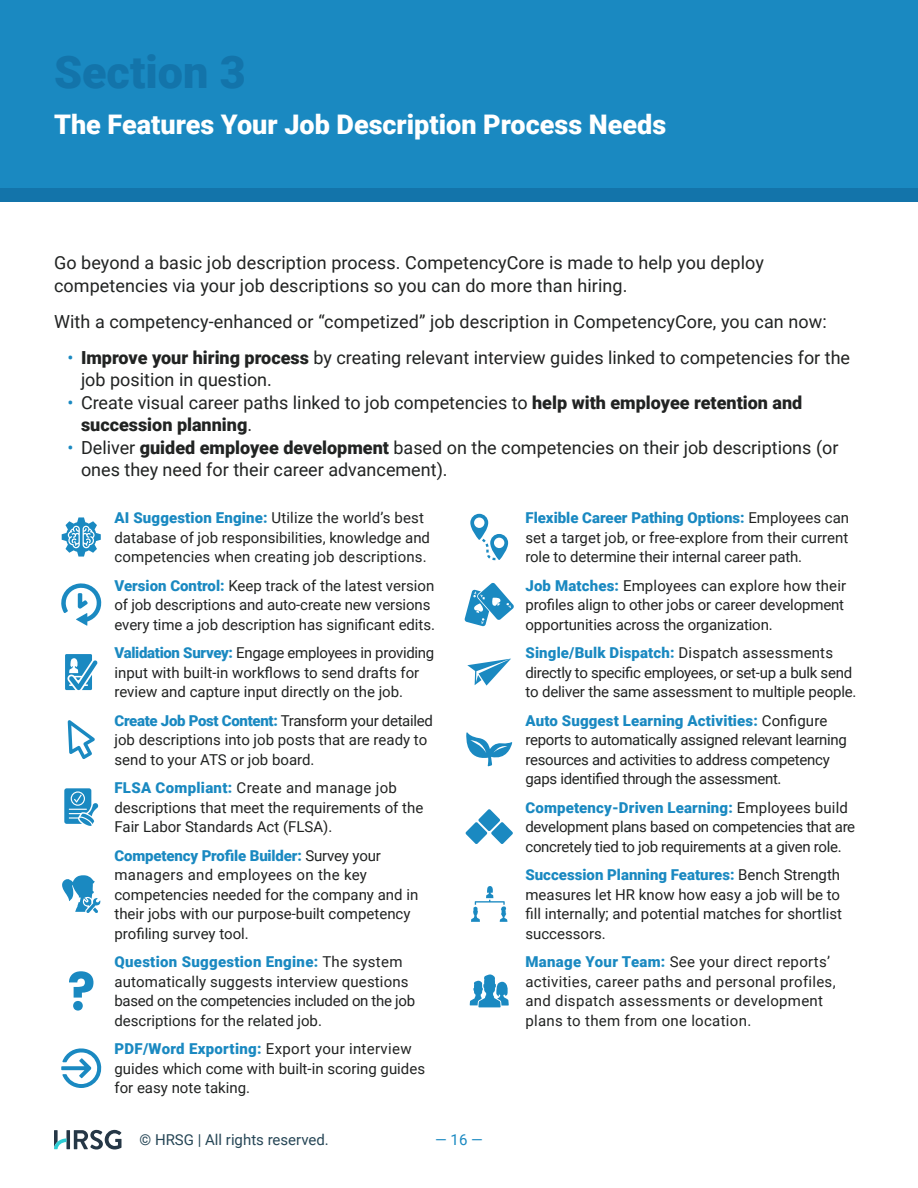
<style>
.page{position:relative;width:918px;height:1188px;background:#fff}
.page>*{position:absolute;margin:0;border:0;box-sizing:border-box;transform-origin:0 0}
.t1{font:900 45px "Roboto";color:#1374aa}
.t2{font:900 27px "Roboto";color:#fff}
.t3{font:18px/22.5px "Roboto";color:#212322}
.t4{font:15px/19.5px "Roboto";color:#212322}
.t5{font:15px/19.5px "Roboto";letter-spacing:-.02em;color:#212322}
.t6{font:15px/19.5px "Roboto";letter-spacing:.02em;color:#212322}
.t7{font:15px "Roboto";color:#264656}
.t8{font:15px "Roboto";color:#1a89c1}
.s1{color:#1a89c1}
.s2{font-weight:900}
.s3{font-weight:900;color:#1a89c1}
</style>
<div class="page">
<svg style="left:74px;top:1130px;width:47px;height:20px"></svg>
<svg style="left:66px;top:1130px;width:4px;height:19px"></svg>
<svg style="left:54px;top:1130px;width:12px;height:19px"></svg>
<div style="left:0;top:0;width:918px;height:195px;background:#1a89c1"></div>
<div style="left:0;top:188px;width:918px;height:14px;background:#1374aa"></div>
<svg style="left:62px;top:517px;width:39px;height:40px"></svg>
<svg style="left:61px;top:583px;width:41px;height:43px"></svg>
<svg style="left:65px;top:654px;width:33px;height:36px"></svg>
<svg style="left:68px;top:720px;width:27px;height:39px"></svg>
<svg style="left:64px;top:788px;width:35px;height:38px"></svg>
<svg style="left:62px;top:875px;width:39px;height:38px"></svg>
<svg style="left:69px;top:971px;width:24px;height:40px"></svg>
<svg style="left:61px;top:1048px;width:41px;height:40px"></svg>
<svg style="left:470px;top:514px;width:38px;height:46px"></svg>
<svg style="left:464px;top:583px;width:50px;height:43px"></svg>
<svg style="left:467px;top:659px;width:44px;height:27px"></svg>
<svg style="left:466px;top:732px;width:46px;height:34px"></svg>
<svg style="left:465px;top:809px;width:48px;height:35px"></svg>
<svg style="left:471px;top:886px;width:36px;height:36px"></svg>
<svg style="left:470px;top:974px;width:39px;height:33px"></svg>
<h1 class="t1" style="left:54px;top:40px;width:193px">Section 3</h1>
<h2 class="t2" style="left:54px;top:106px;width:614px">The Features Your Job Description Process Needs</h2>
<p class="t3" style="left:54px;top:251px;width:711px">Go beyond a basic job description process. CompetencyCore is made to help you deploy competencies via your job descriptions so you can do more than hiring.</p>
<p class="t3" style="left:54px;top:309px;width:774px">With a competency-enhanced or “competized” job description in CompetencyCore, you can now:</p>
<p class="t3" style="left:81px;top:345px;width:771px;text-indent:-14px"><span class="s1">•</span> <span class="s2">Improve your hiring process</span> by creating relevant interview guides linked to competencies for the job position in question.</p>
<p class="t3" style="left:81px;top:390px;width:723px;text-indent:-14px"><span class="s1">•</span> Create visual career paths linked to job competencies to <span class="s2">help with employee retention and succession planning</span>.</p>
<p class="t3" style="left:81px;top:435px;width:759px;text-indent:-14px"><span class="s1">•</span> Deliver <span class="s2">guided employee development</span> based on the competencies on their job descriptions (or ones they need for their career advancement).</p>
<p class="t4" style="left:114px;top:508px;width:317px"><span class="s3">AI Suggestion Engine:</span> Utilize the world’s best database of job responsibilities, knowledge and competencies when creating job descriptions.</p>
<p class="t4" style="left:114px;top:575px;width:322px"><span class="s3">Version Control:</span> Keep track of the latest version of job descriptions and auto-create new versions every time a job description has significant edits.</p>
<p class="t4" style="left:114px;top:643px;width:321px"><span class="s3">Validation Survey:</span> Engage employees in providing input with built-in workflows to send drafts for review and capture input directly on the job.</p>
<p class="t4" style="left:114px;top:710px;width:320px"><span class="s3">Create Job Post Content:</span> Transform your detailed job descriptions into job posts that are ready to send to your ATS or job board.</p>
<p class="t4" style="left:114px;top:778px;width:310px"><span class="s3">FLSA Compliant:</span> Create and manage job descriptions that meet the requirements of the<br>Fair Labor Standards Act (FLSA).</p>
<p class="t4" style="left:114px;top:845px;width:305px"><span class="s3">Competency Profile Builder:</span> Survey your managers and employees on the key competencies needed for the company and in their jobs with our purpose-built competency profiling survey tool.</p>
<p class="t4" style="left:114px;top:952px;width:302px"><span class="s3">Question Suggestion Engine:</span> The system automatically suggests interview questions based on the competencies included on the job descriptions for the related job.</p>
<p class="t4" style="left:114px;top:1039px;width:312px"><span class="s3">PDF/Word Exporting:</span> Export your interview guides which come with built-in scoring guides for easy note taking.</p>
<p class="t7" style="left:140px;top:1129px;width:191px">© HRSG | All rights reserved.</p>
<p class="t8" style="left:435px;top:1129px;width:49px">— 16 —</p>
<p class="t4" style="left:525px;top:508px;width:325px;text-align:justify"><span class="s3">Flexible Career Pathing Options:</span> Employees can set a target job, or free-explore from their current role to determine their internal career path.</p>
<p class="t4" style="left:525px;top:575px;width:322px"><span class="s3">Job Matches:</span> Employees can explore how their profiles align to other jobs or career development opportunities across the organization.</p>
<p class="t5" style="left:525px;top:643px;width:333px"><span class="s3">Single/Bulk Dispatch:</span> Dispatch assessments directly to specific employees, or set-up a bulk send to deliver the same assessment to multiple people.</p>
<p class="t5" style="left:525px;top:710px;width:323px"><span class="s3">Auto Suggest Learning Activities:</span> Configure reports to automatically assigned relevant learning resources and activities to address competency gaps identified through the assessment.</p>
<p class="t5" style="left:525px;top:797px;width:331px"><span class="s3">Competency-Driven Learning:</span> Employees build development plans based on competencies that are concretely tied to job requirements at a given role.</p>
<p class="t4" style="left:525px;top:865px;width:318px"><span class="s3">Succession Planning Features:</span> Bench Strength measures let HR know how easy a job will be to fill internally; and potential matches for shortlist successors.</p>
<p class="t6" style="left:525px;top:952px;width:312px"><span class="s3">Manage Your Team:</span> See your direct reports’ activities, career paths and personal profiles, and dispatch assessments or development plans to them from one location.</p>
</div>
